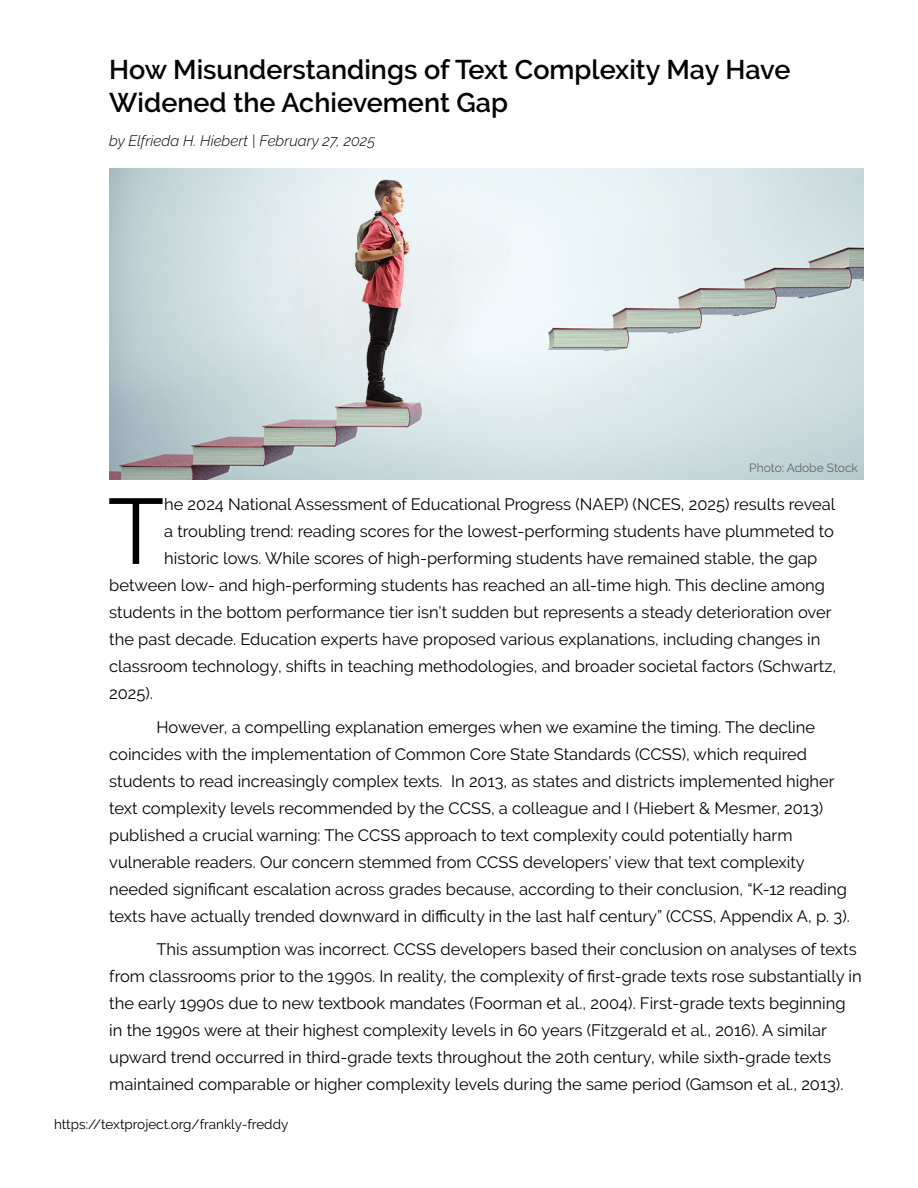
<style>
.page{position:relative;width:918px;height:1188px;background:#fff}
.page>*{position:absolute;margin:0;border:0;box-sizing:border-box;transform-origin:0 0}
.t1{font:92.55px "Raleway";color:#000}
.t2{font:600 27px/32.4px "Raleway";color:#000}
.t3{font:16.5px/27px "Raleway";color:#000}
.t4{font:italic 300 15px "Raleway";color:#000}
.t5{font:13.5px "Raleway";color:#000}
.t6{font:12px "Raleway";color:#636466}
</style>
<div class="page">
<img style="left:109px;top:168px;width:755px;height:312px">
<h2 class="t2" style="left:109px;top:54px;width:683px">How Misunderstandings of Text Complexity May Have<br>Widened the Achievement Gap</h2>
<p class="t4" style="left:109px;top:132px;width:267px">by Elfrieda H. Hiebert | February 27, 2025</p>
<p class="t6" style="left:749px;top:460px;width:110px">Photo: Adobe Stock</p>
<h1 class="t1" style="left:108px;top:478px;width:58px">T</h1>
<p class="t3" style="left:164px;top:491px;width:673px">he 2024 National Assessment of Educational Progress (NAEP) (NCES, 2025) results reveal</p>
<p class="t3" style="left:164px;top:518px;width:671px">a troubling trend: reading scores for the lowest-performing students have plummeted to</p>
<p class="t3" style="left:164px;top:545px;width:655px">historic lows. While scores of high-performing students have remained stable, the gap</p>
<p class="t3" style="left:109px;top:572px;width:717px">between low- and high-performing students has reached an all-time high. This decline among</p>
<p class="t3" style="left:109px;top:599px;width:724px">students in the bottom performance tier isn’t sudden but represents a steady deterioration over</p>
<p class="t3" style="left:109px;top:626px;width:713px">the past decade. Education experts have proposed various explanations, including changes in</p>
<p class="t3" style="left:109px;top:653px;width:729px">classroom technology, shifts in teaching methodologies, and broader societal factors (Schwartz,</p>
<p class="t3" style="left:109px;top:680px;width:45px">2025).</p>
<p class="t3" style="left:109px;top:713px;width:742px;text-indent:47px">However, a compelling explanation emerges when we examine the timing. The decline coincides with the implementation of Common Core State Standards (CCSS), which required students to read increasingly complex texts. In 2013, as states and districts implemented higher text complexity levels recommended by the CCSS, a colleague and I (Hiebert &amp; Mesmer, 2013) published a crucial warning: The CCSS approach to text complexity could potentially harm vulnerable readers. Our concern stemmed from CCSS developers’ view that text complexity needed significant escalation across grades because, according to their conclusion, “K-12 reading texts have actually trended downward in difficulty in the last half century” (CCSS, Appendix A, p. 3).</p>
<p class="t3" style="left:109px;top:936px;width:754px;text-indent:47px">This assumption was incorrect. CCSS developers based their conclusion on analyses of texts from classrooms prior to the 1990s. In reality, the complexity of first-grade texts rose substantially in the early 1990s due to new textbook mandates (Foorman et al., 2004). First-grade texts beginning in the 1990s were at their highest complexity levels in 60 years (Fitzgerald et al., 2016). A similar upward trend occurred in third-grade texts throughout the 20th century, while sixth-grade texts maintained comparable or higher complexity levels during the same period (Gamson et al., 2013).</p>
<p class="t5" style="left:54px;top:1117px;width:236px">https://textproject.org/frankly-freddy</p>
</div>
